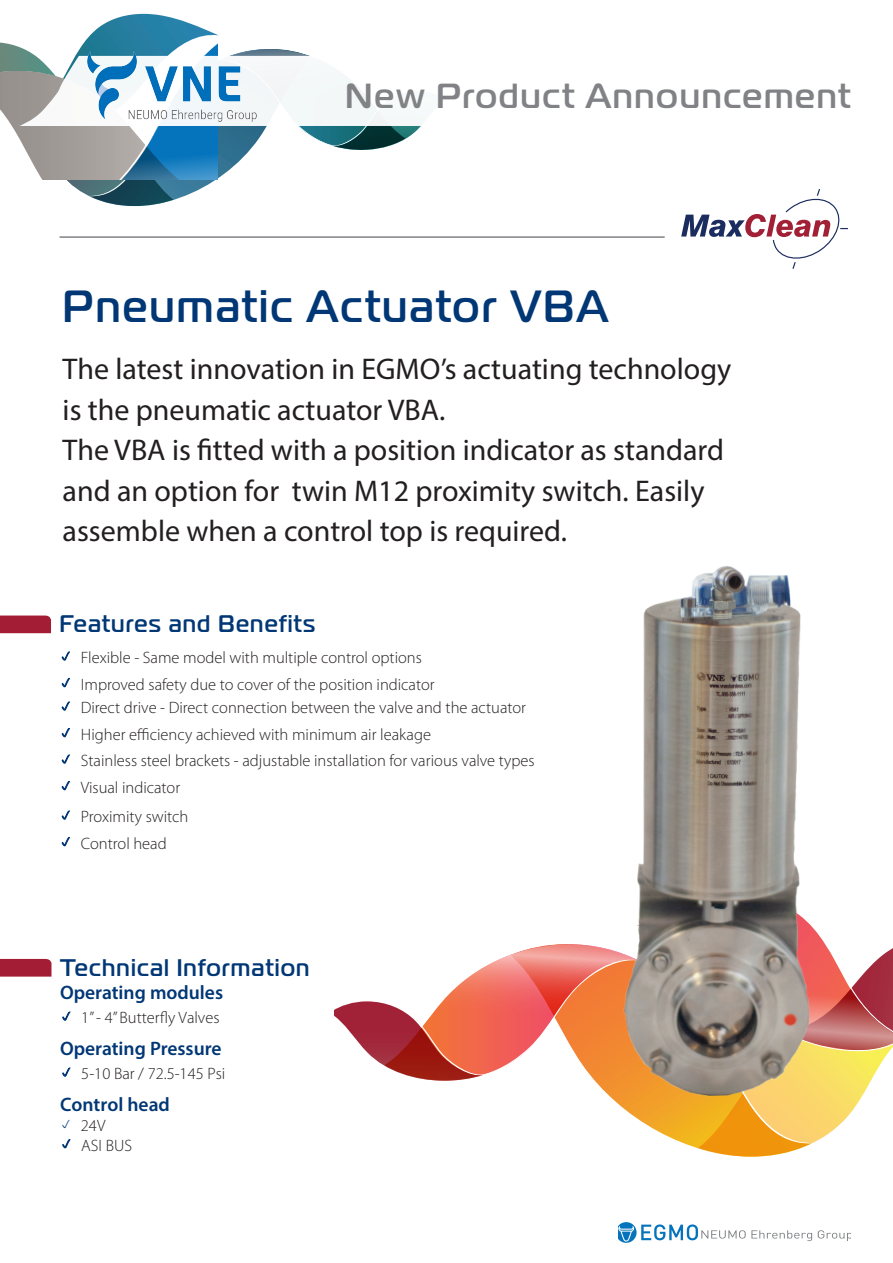
<style>
.page{position:relative;width:893px;height:1263px;background:#fff}
.page>*{position:absolute;margin:0;border:0;box-sizing:border-box;transform-origin:0 0}
.t1{font:500 45px "Magistral";letter-spacing:.05em;color:#013775;scale:.96 1}
.t2{font:500 34.8px "Magistral";letter-spacing:.05em;color:#818285}
.t3{font:30px/40.5px "Myriad Pro";color:#231f20}
.t4{font:500 24px "Magistral";letter-spacing:.05em;color:#013775;scale:.96 1}
.t5{font:600 19.5px "Myriad Pro";color:#013775}
.t6{font:300 16.5px/26.5px "Myriad Pro";color:#231f20}
</style>
<div class="page">
<svg style="left:0;top:13px;width:421px;height:193px"></svg>
<svg style="left:19px;top:56px;width:407px;height:70px;fill:#f4f8f9"></svg>
<svg style="left:681px;top:189px;width:167px;height:80px"></svg>
<hr style="left:60px;top:236px;width:605px;height:2px;background:#808285">
<svg style="left:618px;top:1222px;width:194px;height:21px"></svg>
<svg style="left:818px;top:1230px;width:32px;height:11px"></svg>
<svg style="left:334px;top:944px;width:559px;height:213px"></svg>
<svg style="left:0;top:615px;width:51px;height:18px"></svg>
<svg style="left:0;top:959px;width:51px;height:17px"></svg>
<img style="left:596px;top:566px;width:253px;height:568px">
<img style="left:88px;top:52px;width:168px;height:70px">
<h2 class="t2" style="left:345px;top:73px;width:507px">New Product Announcement</h2>
<h1 class="t1" style="left:63px;top:277px;width:570px">Pneumatic Actuator VBA</h1>
<h3 class="t3" style="left:63px;top:348px;width:670px">The latest innovation in EGMOs’ actuating technology is the pneumatic actuator VBA.<br>The VBA is fitted with a position indicator as standard and an option for twin M12 proximity switch. Easily assemble when a control top is required.</h3>
<h3 class="t4" style="left:60px;top:608px;width:268px">Features and Benefits</h3>
<p class="t6" style="left:81px;top:644px;width:355px">Flexible - Same model with multiple control options<br>Improved safety due to cover of the position indicator</p>
<p class="t6" style="left:81px;top:694px;width:455px">Direct drive - Direct connection between the valve and the actuator Higher efficiency achieved with minimum air leakage<br>Stainless steel brackets - adjustable installation for various valve types Visual indicator</p>
<p class="t6" style="left:81px;top:803px;width:109px">Proximity switch<br>Control head</p>
<h3 class="t4" style="left:60px;top:952px;width:261px">Technical Information</h3>
<p class="t5" style="left:60px;top:980px;width:165px">Operating modules</p>
<p class="t6" style="left:81px;top:1004px;width:140px">1 4-” ”Butterfly Valves</p>
<p class="t5" style="left:60px;top:1036px;width:163px">Operating Pressure</p>
<p class="t6" style="left:81px;top:1060px;width:145px">5-10 Bar / 72.5-145 Psi</p>
<p class="t5" style="left:60px;top:1092px;width:111px">Control head</p>
<p class="t6" style="left:81px;top:1115px;width:53px;line-height:19.8px">24V<br>ASI BUS</p>
</div>
